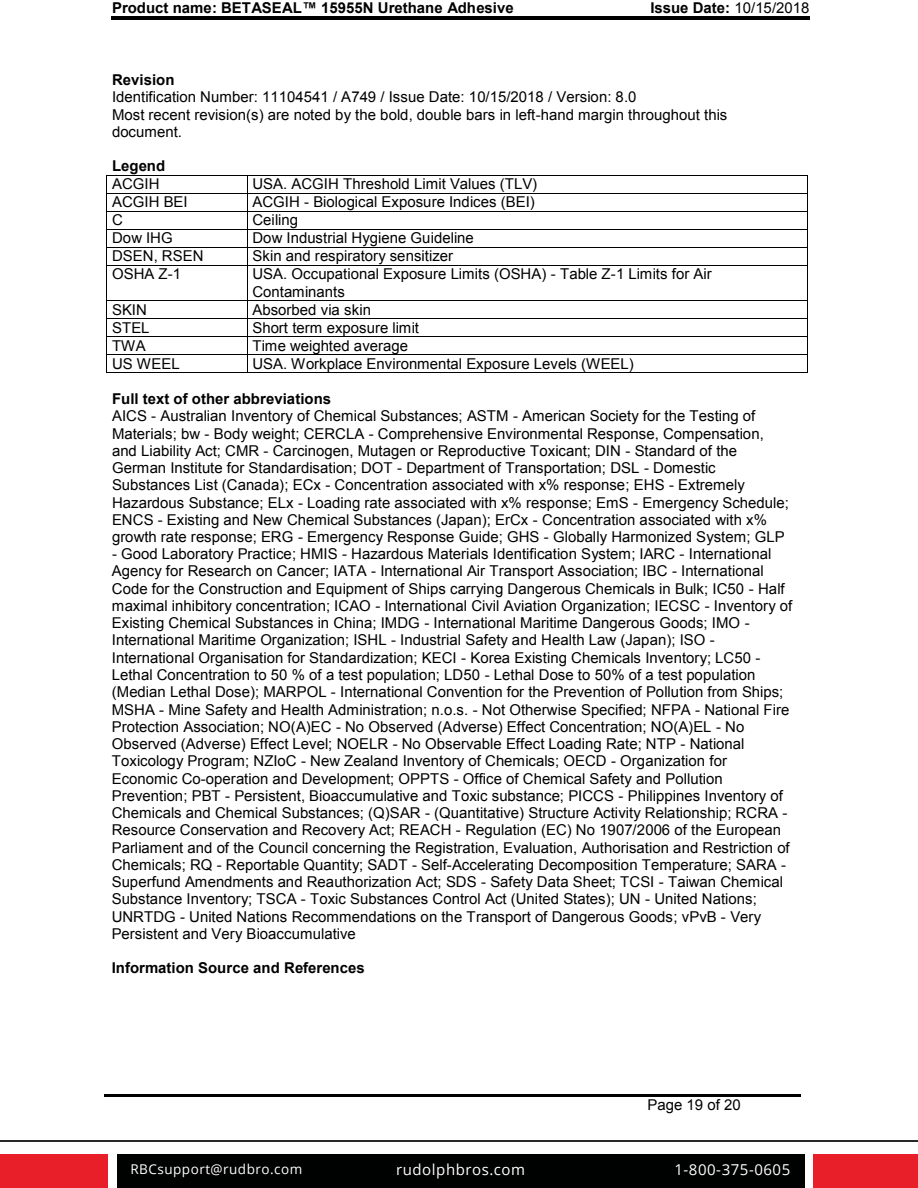
<style>
.page{position:relative;width:918px;height:1188px;background:#fff}
.page>*{position:absolute;margin:0;border:0;box-sizing:border-box;transform-origin:0 0}
.t1{font:15px/17.2px "Arial";color:#000}
.t2{font:700 15px "Arial";color:#000}
.t3{font:15px "Open Sans";letter-spacing:.035em;color:#fff}
.t4{font:13.5px "Open Sans";letter-spacing:.035em;color:#fff}
.s1{font-weight:400}
</style>
<div class="page">
<div style="left:813px;top:1155px;width:105px;height:33px;background:#e81e29"></div>
<div style="left:0;top:1155px;width:108px;height:33px;background:#e81e29"></div>
<div style="left:117px;top:1155px;width:687px;height:33px;background:#000101"></div>
<hr style="left:0;top:1140px;width:918px;height:2px;background:#292829">
<hr style="left:111px;top:16px;width:475px;height:4px;background:#000">
<hr style="left:588px;top:16px;width:222px;height:4px;background:#000">
<hr style="left:104px;top:1094px;width:535px;height:2px;background:#000">
<hr style="left:642px;top:1094px;width:159px;height:2px;background:#000">
<hr style="left:107px;top:175px;width:140px;height:1px;background:#000">
<hr style="left:247px;top:175px;width:560px;height:1px;background:#000">
<hr style="left:107px;top:193px;width:140px;height:1px;background:#000">
<hr style="left:247px;top:193px;width:560px;height:1px;background:#000">
<hr style="left:107px;top:211px;width:140px;height:1px;background:#000">
<hr style="left:247px;top:211px;width:560px;height:1px;background:#000">
<hr style="left:107px;top:229px;width:140px;height:1px;background:#000">
<hr style="left:247px;top:229px;width:560px;height:1px;background:#000">
<hr style="left:107px;top:247px;width:140px;height:1px;background:#000">
<hr style="left:247px;top:247px;width:560px;height:1px;background:#000">
<svg style="left:106px;top:175px;width:1px;height:91px"></svg>
<hr style="left:107px;top:265px;width:140px;height:1px;background:#000">
<svg style="left:247px;top:176px;width:1px;height:89px"></svg>
<hr style="left:247px;top:265px;width:560px;height:1px;background:#000">
<svg style="left:807px;top:175px;width:1px;height:91px"></svg>
<hr style="left:106px;top:266px;width:1px;height:34px;background:#000">
<hr style="left:247px;top:266px;width:1px;height:34px;background:#000">
<hr style="left:807px;top:266px;width:1px;height:34px;background:#000">
<hr style="left:107px;top:300px;width:140px;height:1px;background:#000">
<hr style="left:247px;top:300px;width:560px;height:1px;background:#000">
<hr style="left:107px;top:318px;width:140px;height:1px;background:#000">
<hr style="left:247px;top:318px;width:560px;height:1px;background:#000">
<hr style="left:107px;top:336px;width:140px;height:1px;background:#000">
<hr style="left:247px;top:336px;width:560px;height:1px;background:#000">
<hr style="left:107px;top:354px;width:140px;height:1px;background:#000">
<hr style="left:247px;top:354px;width:560px;height:1px;background:#000">
<svg style="left:106px;top:300px;width:1px;height:73px"></svg>
<hr style="left:107px;top:372px;width:140px;height:1px;background:#000">
<svg style="left:247px;top:301px;width:1px;height:71px"></svg>
<hr style="left:247px;top:372px;width:560px;height:1px;background:#000">
<svg style="left:807px;top:300px;width:1px;height:73px"></svg>
<p class="t2" style="left:112px;top:-3px;width:403px">Product name: BETASEAL™ 15955N Urethane Adhesive</p>
<p class="t2" style="left:650px;top:-3px;width:161px">Issue Date: <span class="s1">10/15/2018</span></p>
<p class="t2" style="left:112px;top:70px;width:64px">Revision</p>
<p class="t1" style="left:112px;top:89px;width:617px">Identification Number: 11104541 / A749 / Issue Date: 10/15/2018 / Version: 8.0<br>Most recent revision(s) are noted by the bold, double bars in left-hand margin throughout this document.</p>
<p class="t2" style="left:112px;top:156px;width:55px">Legend</p>
<p class="t1" style="left:112px;top:176px;width:49px">ACGIH</p>
<p class="t1" style="left:253px;top:176px;width:286px">USA. ACGIH Threshold Limit Values (TLV)</p>
<p class="t1" style="left:112px;top:194px;width:77px">ACGIH BEI</p>
<p class="t1" style="left:253px;top:194px;width:284px">ACGIH - Biological Exposure Indices (BEI)</p>
<p class="t1" style="left:112px;top:212px;width:12px">C</p>
<p class="t1" style="left:253px;top:212px;width:47px">Ceiling</p>
<p class="t1" style="left:112px;top:230px;width:62px">Dow IHG</p>
<p class="t1" style="left:253px;top:230px;width:223px">Dow Industrial Hygiene Guideline</p>
<p class="t1" style="left:112px;top:248px;width:93px">DSEN, RSEN</p>
<p class="t1" style="left:253px;top:248px;width:202px">Skin and respiratory sensitizer</p>
<p class="t1" style="left:112px;top:266px;width:70px">OSHA Z-1</p>
<p class="t1" style="left:253px;top:266px;width:461px">USA. Occupational Exposure Limits (OSHA) - Table Z-1 Limits for Air<br>Contaminants</p>
<p class="t1" style="left:112px;top:301px;width:36px">SKIN</p>
<p class="t1" style="left:253px;top:301px;width:120px">Absorbed via skin</p>
<p class="t1" style="left:112px;top:319px;width:39px">STEL</p>
<p class="t1" style="left:253px;top:319px;width:168px">Short term exposure limit</p>
<p class="t1" style="left:112px;top:337px;width:35px">TWA</p>
<p class="t1" style="left:253px;top:337px;width:157px">Time weighted average</p>
<p class="t1" style="left:112px;top:355px;width:69px">US WEEL</p>
<p class="t1" style="left:253px;top:355px;width:383px">USA. Workplace Environmental Exposure Levels (WEEL)</p>
<p class="t2" style="left:112px;top:389px;width:221px">Full text of other abbreviations</p>
<p class="t1" style="left:112px;top:408px;width:678px">AICS - Australian Inventory of Chemical Substances; ASTM - American Society for the Testing of Materials; bw - Body weight; CERCLA - Comprehensive Environmental Response, Compensation, and Liability Act; CMR - Carcinogen, Mutagen or Reproductive Toxicant; DIN - Standard of the German Institute for Standardisation; DOT - Department of Transportation; DSL - Domestic Substances List (Canada); ECx - Concentration associated with x% response; EHS - Extremely Hazardous Substance; ELx - Loading rate associated with x% response; EmS - Emergency Schedule; ENCS - Existing and New Chemical Substances (Japan); ErCx - Concentration associated with x% growth rate response; ERG - Emergency Response Guide; GHS - Globally Harmonized System; GLP</p>
<p class="t1" style="left:112px;top:545px;width:682px">- Good Laboratory Practice; HMIS - Hazardous Materials Identification System; IARC - International Agency for Research on Cancer; IATA - International Air Transport Association; IBC - International Code for the Construction and Equipment of Ships carrying Dangerous Chemicals in Bulk; IC50 - Half maximal inhibitory concentration; ICAO - International Civil Aviation Organization; IECSC - Inventory of Existing Chemical Substances in China; IMDG - International Maritime Dangerous Goods; IMO - International Maritime Organization; ISHL - Industrial Safety and Health Law (Japan); ISO - International Organisation for Standardization; KECI - Korea Existing Chemicals Inventory; LC50 - Lethal Concentration to 50 % of a test population; LD50 - Lethal Dose to 50% of a test population (Median Lethal Dose); MARPOL - International Convention for the Prevention of Pollution from Ships; MSHA - Mine Safety and Health Administration; n.o.s. - Not Otherwise Specified; NFPA - National Fire Protection Association; NO(A)EC - No Observed (Adverse) Effect Concentration; NO(A)EL - No Observed (Adverse) Effect Level; NOELR - No Observable Effect Loading Rate; NTP - National Toxicology Program; NZIoC - New Zealand Inventory of Chemicals; OECD - Organization for Economic Co-operation and Development; OPPTS - Office of Chemical Safety and Pollution Prevention; PBT - Persistent, Bioaccumulative and Toxic substance; PICCS - Philippines Inventory of Chemicals and Chemical Substances; (Q)SAR - (Quantitative) Structure Activity Relationship; RCRA - Resource Conservation and Recovery Act; REACH - Regulation (EC) No 1907/2006 of the European Parliament and of the Council concerning the Registration, Evaluation, Authorisation and Restriction of Chemicals; RQ - Reportable Quantity; SADT - Self-Accelerating Decomposition Temperature; SARA - Superfund Amendments and Reauthorization Act; SDS - Safety Data Sheet; TCSI - Taiwan Chemical Substance Inventory; TSCA - Toxic Substances Control Act (United States); UN - United Nations; UNRTDG - United Nations Recommendations on the Transport of Dangerous Goods; vPvB - Very Persistent and Very Bioaccumulative</p>
<p class="t2" style="left:112px;top:958px;width:255px">Information Source and References</p>
<p class="t1" style="left:648px;top:1096px;width:95px">Page 19 of 20</p>
<p class="t4" style="left:130px;top:1160px;width:173px">RBCsupport@rudbro.com</p>
<p class="t3" style="left:396px;top:1160px;width:131px">rudolphbros.com</p>
<p class="t3" style="left:674px;top:1160px;width:117px">1-800-375-0605</p>
</div>
